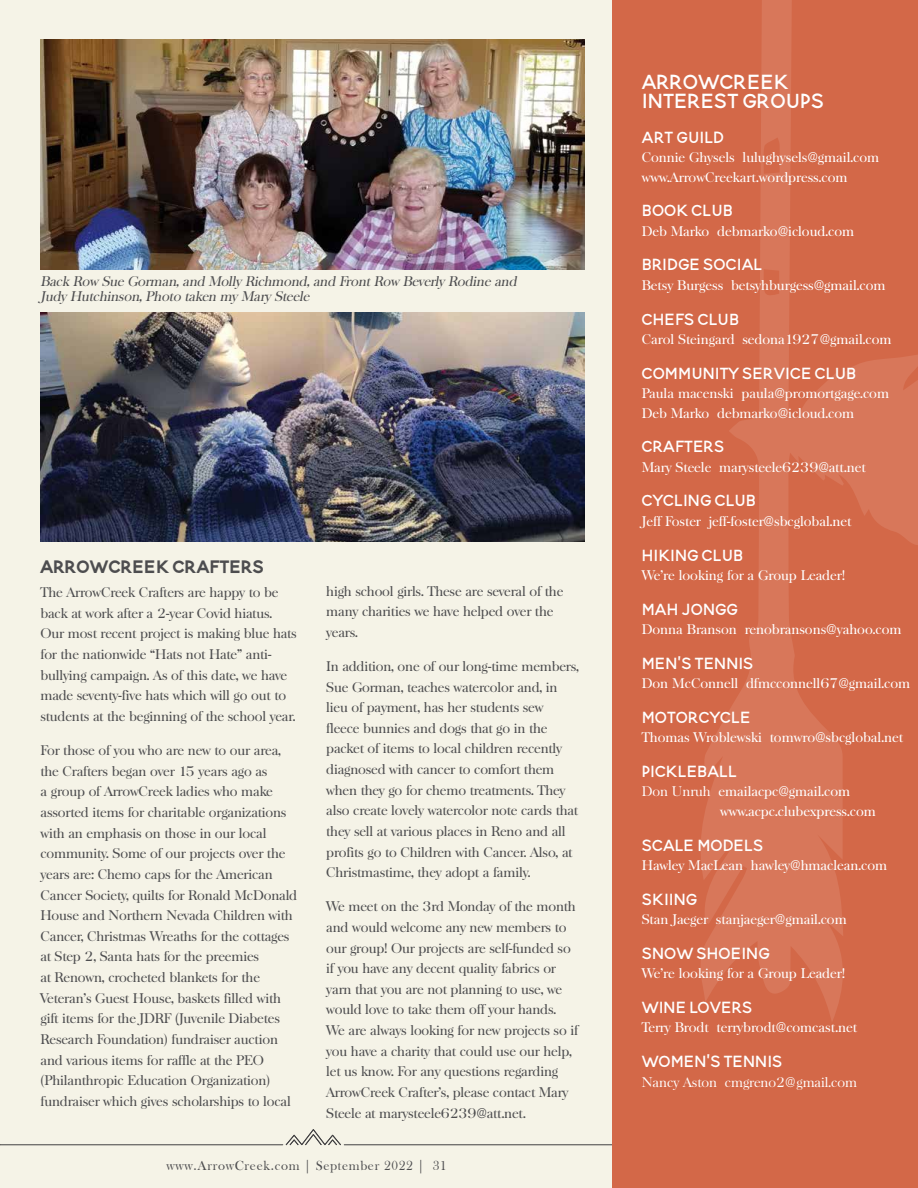
<style>
.page{position:relative;width:918px;height:1188px;background:#f5f3e7}
.page>*{position:absolute;margin:0;border:0;box-sizing:border-box;transform-origin:0 0}
.t1{font:36px "Blooming Elegant Sans";color:#fff}
.t2{font:700 31.5px "Blooming Elegant Sans";color:#4d4d4f}
.t3{font:28.5px "Blooming Elegant Sans";color:#fff}
.t4{font:13.5px/20.7px "Baskerville Serial";letter-spacing:-.01em;color:#4d4d4f}
.t5{font:13.5px/19.5px "Baskerville Serial";color:#fff}
.t6{font:italic 13.5px/15px "Baskerville Serial";color:#4d4d4f}
.t7{font:13.5px "Bask Old Face";letter-spacing:.05em;color:#4d4d4f}
.t8{font:300 13.5px "Baskerville Serial";color:#fff}
.s1{font-weight:300}
</style>
<div class="page">
<svg style="left:286px;top:1129px;width:55px;height:16px"></svg>
<hr style="left:344px;top:1144px;width:280px;height:1px;background:#414042">
<hr style="left:0;top:1144px;width:283px;height:1px;background:#414042">
<img style="left:40px;top:40px;width:545px;height:229px">
<img style="left:40px;top:312px;width:545px;height:230px">
<div style="left:612px;top:0;width:306px;height:1188px;background:#d36848"></div>
<svg style="left:701px;top:0;width:217px;height:1021px"></svg>
<p class="t6" style="left:40px;top:274px;width:481px">Back Row Sue Gorman,and Molly Richmond,and FrontRow Beverly Rodine and<br>Judy Hutchinson,Photo taken my Mary Steele</p>
<h2 class="t2" style="left:40px;top:544px;width:225px">ArrowCreek crafters</h2>
<p class="t4" style="left:40px;top:582px;width:258px">The ArrowCreek Crafters are happy to be back at work after a 2-year Covid hiatus.<br>Our most recent project is making blue hats for the nationwide “Hats not Hate” anti&shy;bullying campaign. As of this date, we have made seventy-five hats which will go out to students at the beginning of the school year.</p>
<p class="t4" style="left:40px;top:740px;width:258px">For those of you who are new to our area, the Crafters began over 15 years ago as<br>a group of ArrowCreek ladies who make assorted items for charitable organizations with an emphasis on those in our local community. Some of our projects over the years are: Chemo caps for the American Cancer Society, quilts for Ronald McDonald House and Northern Nevada Children with Cancer, Christmas Wreaths for the cottages at Step 2, Santa hats for the preemies<br>at Renown, crocheted blankets for the Veteran’s Guest House, baskets filled with gift items for the JDRF (Juvenile Diabetes Research Foundation) fundraiser auction and various items for raffle at the PEO (Philanthropic Education Organization) fundraiser which gives scholarships to local</p>
<p class="t4" style="left:326px;top:581px;width:239px">high school girls. These are several of the many charities we have helped over the years.</p>
<p class="t4" style="left:326px;top:656px;width:254px">In addition, one of our long-time members, Sue Gorman, teaches watercolor and, in lieu of payment, has her students sew fleece bunnies and dogs that go in the packet of items to local children recently diagnosed with cancer to comfort them when they go for chemo treatments. They also create lovely watercolor note cards that they sell at various places in Reno and all profits go to Children with Cancer. Also, at Christmastime, they adopt a family.</p>
<p class="t4" style="left:326px;top:896px;width:253px">We meet on the 3rd Monday of the month and would welcome any new members to our group! Our projects are self-funded so if you have any decent quality fabrics or yarn that you are not planning to use, we would love to take them off your hands.<br>We are always looking for new projects so if you have a charity that could use our help, let us know. For any questions regarding ArrowCreek Crafter’s, please contact Mary Steele at marysteele6239@att.net.</p>
<p class="t7" style="left:167px;top:1158px;width:282px">www.ArrowCreek.com | September 2022 | 31</p>
<h1 class="t1" style="left:642px;top:55px;width:149px">ArrowCreek</h1>
<h1 class="t1" style="left:642px;top:75px;width:184px">interest groups</h1>
<h3 class="t3" style="left:642px;top:116px;width:84px">art guild</h3>
<p class="t5" style="left:642px;top:148px;width:239px">Connie Ghysels lulughysels@gmail.com www.ArrowCreekart.wordpress.com</p>
<h3 class="t3" style="left:642px;top:190px;width:93px">book Club</h3>
<p class="t5" style="left:642px;top:221px;width:214px">Deb Marko debmarko@icloud.com</p>
<h3 class="t3" style="left:642px;top:244px;width:122px">Bridge social</h3>
<p class="t5" style="left:642px;top:276px;width:245px">Betsy Burgess betsyhburgess@gmail.com</p>
<h3 class="t3" style="left:642px;top:298px;width:99px">Chefs club</h3>
<p class="t5" style="left:642px;top:330px;width:251px">Carol Steingard sedona1927@gmail.com</p>
<h3 class="t3" style="left:642px;top:352px;width:216px">community service club</h3>
<p class="t5" style="left:642px;top:384px;width:249px">Paula macenski paula@promortgage.com<br>Deb Marko debmarko@icloud.com</p>
<h3 class="t3" style="left:642px;top:426px;width:84px">Crafters</h3>
<p class="t5" style="left:642px;top:457px;width:225px">Mary Steele marysteele6239@att.net</p>
<h3 class="t3" style="left:642px;top:480px;width:116px">cycling club</h3>
<p class="t5" style="left:642px;top:512px;width:211px">Jeff Foster jeff-foster@sbcglobal.net</p>
<h3 class="t3" style="left:642px;top:534px;width:103px">hiking club</h3>
<p class="t5" style="left:642px;top:566px;width:205px">We're looking for a Group Leader!</p>
<h3 class="t3" style="left:642px;top:588px;width:98px">mah jongg</h3>
<p class="t5" style="left:642px;top:620px;width:261px">Donna Branson renobransons@yahoo.com</p>
<h3 class="t3" style="left:642px;top:642px;width:113px">men's tennis</h3>
<p class="t5" style="left:642px;top:674px;width:270px">Don McConnell dfmcconnell67@gmail.com</p>
<h3 class="t3" style="left:642px;top:696px;width:110px">motorcycle</h3>
<p class="t5" style="left:642px;top:728px;width:263px">Thomas Wroblewski tomwro@sbcglobal.net</p>
<h3 class="t3" style="left:642px;top:750px;width:97px">pickleball</h3>
<p class="t5" style="left:720px;top:782px;width:157px;text-indent:-78px"><span class="s1">Don Unruh</span> emailacpc@gmail.com www.acpc.clubexpress.com</p>
<h3 class="t3" style="left:642px;top:824px;width:123px">scale models</h3>
<p class="t5" style="left:642px;top:856px;width:247px">Hawley MacLean hawley@hmaclean.com</p>
<h3 class="t3" style="left:642px;top:878px;width:57px">skiing</h3>
<p class="t5" style="left:642px;top:910px;width:206px">Stan Jaeger stanjaeger@gmail.com</p>
<h3 class="t3" style="left:642px;top:932px;width:130px">snow shoeing</h3>
<p class="t5" style="left:642px;top:964px;width:205px">We're looking for a Group Leader!</p>
<h3 class="t3" style="left:642px;top:986px;width:112px">wine lovers</h3>
<p class="t5" style="left:642px;top:1018px;width:217px">Terry Brodt terrybrodt@comcast.net</p>
<h3 class="t3" style="left:642px;top:1041px;width:142px">women's tennis</h3>
<p class="t8" style="left:642px;top:1074px;width:217px">Nancy Aston cmgreno2@gmail.com</p>
</div>
